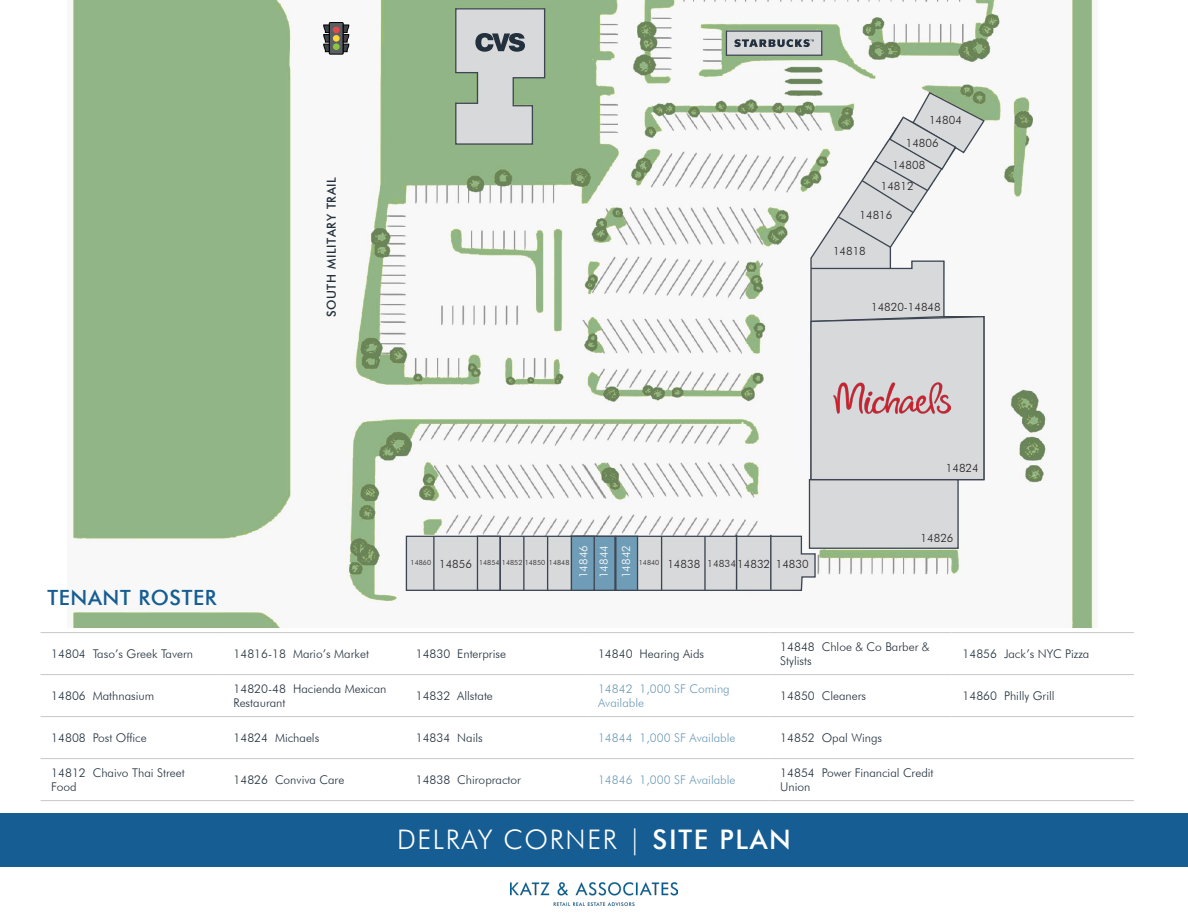
<style>
.page{position:relative;width:1188px;height:918px;background:#fff}
.page>*{position:absolute;margin:0;border:0;box-sizing:border-box;transform-origin:0 0}
.t1{font:300 27px "Futura BT";letter-spacing:.06em;color:#fff}
.t2{font:500 21px "Futura BT";letter-spacing:.03em;color:#155d92}
.t3{font:500 12.45px "Futura BT";letter-spacing:.05em;color:#23303d}
.Table_Text{font:300 12px/14.4px "Futura BT";color:#23303d}
.Table_Text-2{font:300 12px/14.4px "Futura BT";color:#202e3c}
.Table_Text-3{font:300 12px/14.4px "Futura BT";color:#6e9cb6}
.t4{font:300 11.4px "Futura BT";color:#231f20}
.t5{font:300 11.4px "Futura BT";color:#fff}
.t6{font:300 10.05px "Futura BT";color:#231f20}
.t7{font:300 7.2px "Futura BT";color:#231f20}
.s1{font-weight:500}
</style>
<div class="page">
<img style="left:71px;top:0;width:1022px;height:628px">
<svg style="left:307px;top:101px;width:43px;height:213px"></svg>
<div style="left:749px;top:603px;width:305px;height:25px;background:#f8f8f8"></div>
<div style="left:329px;top:23px;width:14px;height:31px;background:#5b5f63"></div>
<div style="left:329px;top:22px;width:15px;height:33px;border:1px solid #000"></div>
<svg style="left:342px;top:24px;width:8px;height:29px"></svg>
<svg style="left:323px;top:24px;width:7px;height:29px"></svg>
<div style="left:333px;top:27px;width:7px;height:6px;background:#e14c4b;border-radius:50%"></div>
<div style="left:333px;top:35px;width:7px;height:7px;background:#fdd83b;border-radius:50%"></div>
<div style="left:333px;top:43px;width:7px;height:7px;background:#8bc53f;border-radius:50%"></div>
<svg style="left:454px;top:8px;width:92px;height:137px;background:#bac2bc"></svg>
<svg style="left:810px;top:91px;width:176px;height:390px"></svg>
<hr style="left:811px;top:268px;width:79px;height:1px;background:#3c4551">
<div style="left:809px;top:480px;width:149px;height:68px;background:#d8d9db"></div>
<div style="left:809px;top:479px;width:150px;height:70px;border:1px solid #3c4551"></div>
<svg style="left:405px;top:535px;width:411px;height:57px;background:#cfd1d3"></svg>
<hr style="left:433px;top:536px;width:2px;height:54px;background:#3c4551">
<div style="left:477px;top:536px;width:23px;height:54px;background:#d8d9db"></div>
<div style="left:477px;top:536px;width:24px;height:55px;border:1px solid #3c4551"></div>
<hr style="left:547px;top:536px;width:1px;height:54px;background:#3c4551">
<hr style="left:661px;top:536px;width:1px;height:54px;background:#3c4551">
<hr style="left:704px;top:536px;width:2px;height:54px;background:#3c4551">
<div style="left:726px;top:31px;width:96px;height:24px;background:#d8d9db"></div>
<div style="left:726px;top:30px;width:96px;height:26px;border:1px solid #3c4551"></div>
<svg style="left:734px;top:39px;width:80px;height:8px"></svg>
<hr style="left:500px;top:537px;width:1px;height:54px;background:#3c4551">
<hr style="left:523px;top:536px;width:2px;height:54px;background:#3c4551">
<svg style="left:836px;top:116px;width:121px;height:133px"></svg>
<div style="left:810px;top:315px;width:175px;height:166px;background:#d8d9db"></div>
<div style="left:572px;top:536px;width:43px;height:54px;background:#6f9cb6"></div>
<div style="left:571px;top:536px;width:45px;height:55px;border:1px solid #3c4551"></div>
<div style="left:616px;top:536px;width:22px;height:54px;background:#6f9cb6"></div>
<div style="left:615px;top:536px;width:23px;height:55px;border:1px solid #3c4551"></div>
<img style="left:834px;top:383px;width:116px;height:30px">
<div style="left:571px;top:536px;width:24px;height:55px;border:1px solid #3c4551"></div>
<div style="left:0;top:813px;width:1188px;height:54px;background:#155d92"></div>
<img style="left:511px;top:882px;width:166px;height:24px">
<hr style="left:40px;top:632px;width:183px;height:1px;background:#c7c8ca">
<hr style="left:223px;top:632px;width:182px;height:1px;background:#c7c8ca">
<hr style="left:405px;top:632px;width:182px;height:1px;background:#c7c8ca">
<hr style="left:587px;top:632px;width:183px;height:1px;background:#c7c8ca">
<hr style="left:770px;top:632px;width:182px;height:1px;background:#c7c8ca">
<hr style="left:952px;top:632px;width:182px;height:1px;background:#c7c8ca">
<hr style="left:40px;top:674px;width:183px;height:1px;background:#c7c8ca">
<hr style="left:223px;top:674px;width:182px;height:1px;background:#c7c8ca">
<hr style="left:405px;top:674px;width:182px;height:1px;background:#c7c8ca">
<hr style="left:587px;top:674px;width:183px;height:1px;background:#c7c8ca">
<hr style="left:770px;top:674px;width:182px;height:1px;background:#c7c8ca">
<hr style="left:952px;top:674px;width:182px;height:1px;background:#c7c8ca">
<hr style="left:40px;top:716px;width:183px;height:1px;background:#c7c8ca">
<hr style="left:223px;top:716px;width:182px;height:1px;background:#c7c8ca">
<hr style="left:405px;top:716px;width:182px;height:1px;background:#c7c8ca">
<hr style="left:587px;top:716px;width:183px;height:1px;background:#c7c8ca">
<hr style="left:770px;top:716px;width:182px;height:1px;background:#c7c8ca">
<hr style="left:952px;top:716px;width:182px;height:1px;background:#c7c8ca">
<hr style="left:40px;top:758px;width:183px;height:1px;background:#c7c8ca">
<hr style="left:223px;top:758px;width:182px;height:1px;background:#c7c8ca">
<hr style="left:405px;top:758px;width:182px;height:1px;background:#c7c8ca">
<hr style="left:587px;top:758px;width:183px;height:1px;background:#c7c8ca">
<hr style="left:770px;top:758px;width:182px;height:1px;background:#c7c8ca">
<hr style="left:952px;top:758px;width:182px;height:1px;background:#c7c8ca">
<hr style="left:40px;top:800px;width:183px;height:1px;background:#c7c8ca">
<hr style="left:223px;top:800px;width:182px;height:1px;background:#c7c8ca">
<hr style="left:405px;top:800px;width:182px;height:1px;background:#c7c8ca">
<hr style="left:587px;top:800px;width:183px;height:1px;background:#c7c8ca">
<hr style="left:770px;top:800px;width:182px;height:1px;background:#c7c8ca">
<hr style="left:952px;top:800px;width:182px;height:1px;background:#c7c8ca">
<hr style="left:736px;top:535px;width:1px;height:55px;background:#3c4450">
<hr style="left:770px;top:535px;width:2px;height:55px;background:#3c4450">
<p class="t2" style="left:48px;top:585px;width:171px">TENANT ROSTER</p>
<p class="t3" style="left:324px;top:317px;width:142px;rotate:-90deg">SOUTH MILITARY TRAIL</p>
<p class="t4" style="left:929px;top:113px;width:34px">14804</p>
<p class="t4" style="left:906px;top:136px;width:34px">14806</p>
<p class="t4" style="left:892px;top:158px;width:34px">14808</p>
<p class="t4" style="left:881px;top:179px;width:34px">14812</p>
<p class="t4" style="left:860px;top:208px;width:34px">14816</p>
<p class="t4" style="left:833px;top:244px;width:34px">14818</p>
<p class="t4" style="left:871px;top:300px;width:71px">14820-14848</p>
<p class="t7" style="left:411px;top:558px;width:22px">14860</p>
<p class="t4" style="left:439px;top:557px;width:34px">14856</p>
<p class="t7" style="left:479px;top:558px;width:68px">14854 14852 14850</p>
<p class="t7" style="left:549px;top:558px;width:22px">14848</p>
<p class="t5" style="left:577px;top:578px;width:34px;rotate:-90deg">14846</p>
<p class="t5" style="left:597px;top:578px;width:34px;rotate:-90deg">14844</p>
<p class="t5" style="left:619px;top:578px;width:34px;rotate:-90deg">14842</p>
<p class="t7" style="left:639px;top:558px;width:22px">14840</p>
<p class="t4" style="left:667px;top:557px;width:34px">14838</p>
<p class="t6" style="left:707px;top:558px;width:30px">14834</p>
<p class="t4" style="left:737px;top:557px;width:34px">14832</p>
<p class="t4" style="left:776px;top:557px;width:34px">14830</p>
<p class="t4" style="left:946px;top:461px;width:34px">14824</p>
<p class="t4" style="left:921px;top:531px;width:34px">14826</p>
<p class="Table_Text" style="left:51px;top:647px;width:143px">14804 Taso’s Greek Tavern</p>
<p class="Table_Text" style="left:234px;top:647px;width:137px">14816-18 Mario’s Market</p>
<p class="Table_Text-2" style="left:416px;top:647px;width:92px">14830 Enterprise</p>
<p class="Table_Text" style="left:598px;top:647px;width:108px">14840 Hearing Aids</p>
<p class="Table_Text" style="left:780px;top:639px;width:151px">14848 Chloe &amp; Co Barber &amp;<br>Stylists</p>
<p class="Table_Text" style="left:963px;top:647px;width:128px">14856 Jack’s NYC Pizza</p>
<p class="Table_Text-2" style="left:51px;top:689px;width:105px">14806 Mathnasium</p>
<p class="Table_Text" style="left:234px;top:681px;width:154px">14820-48 Hacienda Mexican<br>Restaurant</p>
<p class="Table_Text" style="left:416px;top:689px;width:79px">14832 Allstate</p>
<p class="Table_Text-3" style="left:598px;top:681px;width:133px">14842 1,000 SF Coming<br>Available</p>
<p class="Table_Text" style="left:780px;top:689px;width:87px">14850 Cleaners</p>
<p class="Table_Text" style="left:963px;top:689px;width:94px">14860 Philly Grill</p>
<p class="Table_Text" style="left:51px;top:731px;width:97px">14808 Post Office</p>
<p class="Table_Text-2" style="left:234px;top:731px;width:87px">14824 Michaels</p>
<p class="Table_Text" style="left:416px;top:731px;width:69px">14834 Nails</p>
<p class="Table_Text-3" style="left:598px;top:731px;width:139px">14844 1,000 SF Available</p>
<p class="Table_Text" style="left:780px;top:731px;width:103px">14852 Opal Wings</p>
<p class="Table_Text" style="left:51px;top:765px;width:135px">14812 Chaivo Thai Street<br>Food</p>
<p class="Table_Text-2" style="left:234px;top:773px;width:112px">14826 Conviva Care</p>
<p class="Table_Text" style="left:416px;top:773px;width:107px">14838 Chiropractor</p>
<p class="Table_Text-3" style="left:598px;top:773px;width:139px">14846 1,000 SF Available</p>
<p class="Table_Text-2" style="left:780px;top:765px;width:155px">14854 Power Financial Credit<br>Union</p>
<p class="t1" style="left:397px;top:823px;width:395px">DELRAY CORNER | <span class="s1">SITE PLAN</span></p>
</div>
